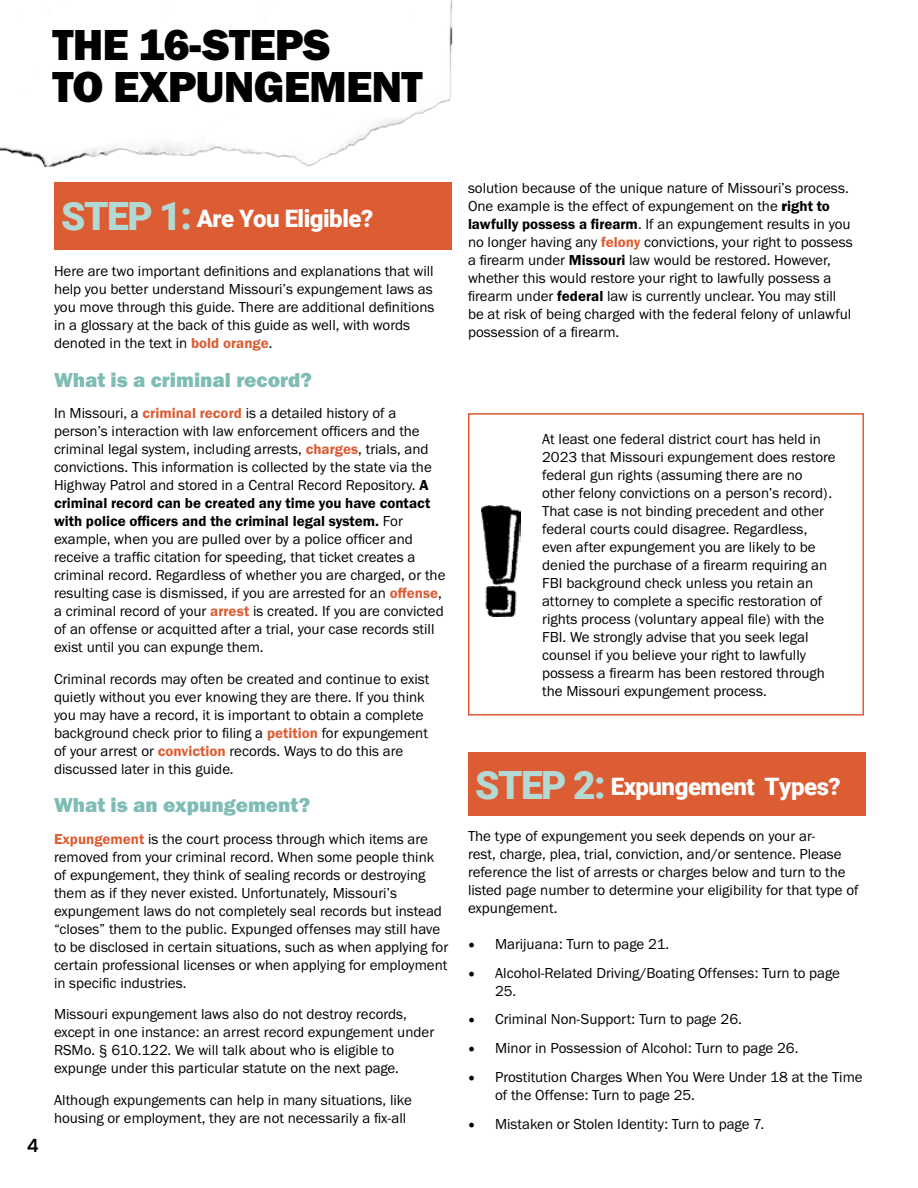
<style>
.page{position:relative;width:918px;height:1188px;background:#fff}
.page>*{position:absolute;margin:0;border:0;box-sizing:border-box;transform-origin:0 0}
.t1{font:45px/42px "Franklin Gothic URW Hea";letter-spacing:-.02em;color:#000}
.t2{font:900 39px "Roboto";letter-spacing:-.04em;color:#b3d9d4}
.t3{font:900 24px "Roboto";letter-spacing:-.02em;color:#fff}
.t4{font:21px "Franklin Gothic URW Hea";color:#7ebcb5}
.t5{font:700 18px "Satoshi";color:#000}
.t6{font:15px/18px "Franklin Gothic URW Boo";color:#000}
.t7{font:15px/18px "Franklin Gothic URW Dem";color:#000}
.s1{font-family:"Franklin Gothic URW Dem";color:#dc5c33}
.s2{font-family:"Franklin Gothic URW Dem"}
.s3{font-family:"Franklin Gothic URW Boo"}
.s4{font-family:"Franklin Gothic URW Hea"}
.s5{font-family:"Minion Pro";font-size:18px}
</style>
<div class="page">
<div style="left:54px;top:182px;width:398px;height:67px;background:#dc5c33"></div>
<div style="left:468px;top:752px;width:398px;height:64px;background:#dc5c33"></div>
<div style="left:468px;top:413px;width:396px;height:303px;border:2px solid #dc5c33"></div>
<img style="left:482px;top:506px;width:38px;height:110px">
<img style="left:0;top:0;width:453px;height:167px">
<h1 class="t1" style="left:52px;top:22px;width:371px">THE 16-STEPS<br>TO EXPUNGEMENT</h1>
<p class="t5" style="left:27px;top:1132px;width:13px">4</p>
<h2 class="t2" style="left:61px;top:189px;width:132px">STEP 1:</h2>
<h3 class="t3" style="left:197px;top:202px;width:178px">Are You Eligible?</h3>
<p class="t6" style="left:54px;top:262px;width:382px">Here are two important definitions and explanations that will help you better understand Missouri’s expungement laws as you move through this guide. There are additional definitions in a glossary at the back of this guide as well, with words denoted in the text in <span class="s1">bold orange</span>.</p>
<h3 class="t4" style="left:54px;top:366px;width:259px">What is a criminal record?</h3>
<p class="t6" style="left:54px;top:404px;width:379px">In Missouri, a <span class="s1">criminal record</span> is a detailed history of a person’s interaction with law enforcement officers and the criminal legal system, including arrests, <span class="s1">charges</span>, trials, and convictions. This information is collected by the state via the Highway Patrol and stored in a Central Record Repository. <span class="s2">A</span></p>
<p class="t7" style="left:54px;top:494px;width:378px">criminal record can be created any time you have contact with police officers and the criminal legal system. <span class="s3">For</span></p>
<p class="t6" style="left:54px;top:530px;width:393px">example, when you are pulled over by a police officer and receive a traffic citation for speeding, that ticket creates a criminal record. Regardless of whether you are charged, or the resulting case is dismissed, if you are arrested for an <span class="s1">offense</span>, a criminal record of your <span class="s1">arrest</span> is created. If you are convicted of an offense or acquitted after a trial, your case records still exist until you can expunge them.</p>
<p class="t6" style="left:54px;top:669px;width:377px">Criminal records may often be created and continue to exist quietly without you ever knowing they are there. If you think you may have a record, it is important to obtain a complete background check prior to filing a <span class="s1">petition</span> for expungement of your arrest or <span class="s1">conviction</span> records. Ways to do this are discussed later in this guide.</p>
<h3 class="t4" style="left:54px;top:792px;width:258px">What is an expungement?</h3>
<p class="t6" style="left:54px;top:830px;width:396px"><span class="s1">Expungement</span> is the court process through which items are removed from your criminal record. When some people think of expungement, they think of sealing records or destroying them as if they never existed. Unfortunately, Missouri’s expungement laws do not completely seal records but instead “closes” them to the public. Expunged offenses may still have to be disclosed in certain situations, such as when applying for certain professional licenses or when applying for employment in specific industries.</p>
<p class="t6" style="left:54px;top:1005px;width:382px">Missouri expungement laws also do not destroy records, except in one instance: an arrest record expungement under RSMo. § 610.122. We will talk about who is eligible to expunge under this particular statute on the next page.</p>
<p class="t6" style="left:54px;top:1091px;width:359px">Although expungements can help in many situations, like housing or employment, they are not necessarily a fix-all</p>
<p class="t6" style="left:468px;top:179px;width:386px">solution because of the unique nature of Missouri’s process.<br>One example is the effect of expungement on the <span class="s4">r</span><span class="s2">ight to lawfully possess a firearm</span>. If an expungement results in you no longer having any <span class="s1">felony</span> convictions, your right to possess a firearm under <span class="s2">Missouri</span> law would be restored. However, whether this would restore your right to lawfully possess a firearm under <span class="s2">federal</span> law is currently unclear. You may still be at risk of being charged with the federal felony of unlawful possession of a firearm.</p>
<p class="t6" style="left:542px;top:430px;width:295px">At least one federal district court has held in 2023 that Missouri expungement does restore federal gun rights (assuming there are no other felony convictions on a person’s record).<br>That case is not binding precedent and other federal courts could disagree. Regardless, even after expungement you are likely to be denied the purchase of a firearm requiring an FBI background check unless you retain an attorney to complete a specific restoration of rights process (voluntary appeal file) with the FBI. We strongly advise that you seek legal counsel if you believe your right to lawfully possess a firearm has been restored through the Missouri expungement process.</p>
<h2 class="t2" style="left:475px;top:758px;width:132px">STEP 2:</h2>
<h3 class="t3" style="left:611px;top:770px;width:231px">Expungement Types?</h3>
<p class="t6" style="left:468px;top:826px;width:392px">The type of expungement you seek depends on your ar-<br>rest, charge, plea, trial, conviction, and/or sentence. Please reference the list of arrests or charges below and turn to the listed page number to determine your eligibility for that type of expungement.</p>
<p class="t6" style="left:468px;top:934px;width:203px"><span class="s5">•</span> Marijuana: Turn to page 21.</p>
<p class="t6" style="left:495px;top:963px;width:347px;text-indent:-27px"><span class="s5">•</span> Alcohol-Related Driving/Boating Offenses: Turn to page<br>25.</p>
<p class="t6" style="left:468px;top:1010px;width:275px"><span class="s5">•</span> Criminal Non-Support: Turn to page 26.</p>
<p class="t6" style="left:468px;top:1039px;width:332px"><span class="s5">•</span> Minor in Possession of Alcohol: Turn to page 26.</p>
<p class="t6" style="left:495px;top:1068px;width:369px;text-indent:-27px"><span class="s5">•</span> Prostitution Charges When You Were Under 18 at the Time of the Offense: Turn to page 25.</p>
<p class="t6" style="left:468px;top:1114px;width:298px"><span class="s5">•</span> Mistaken or Stolen Identity: Turn to page 7.</p>
</div>
